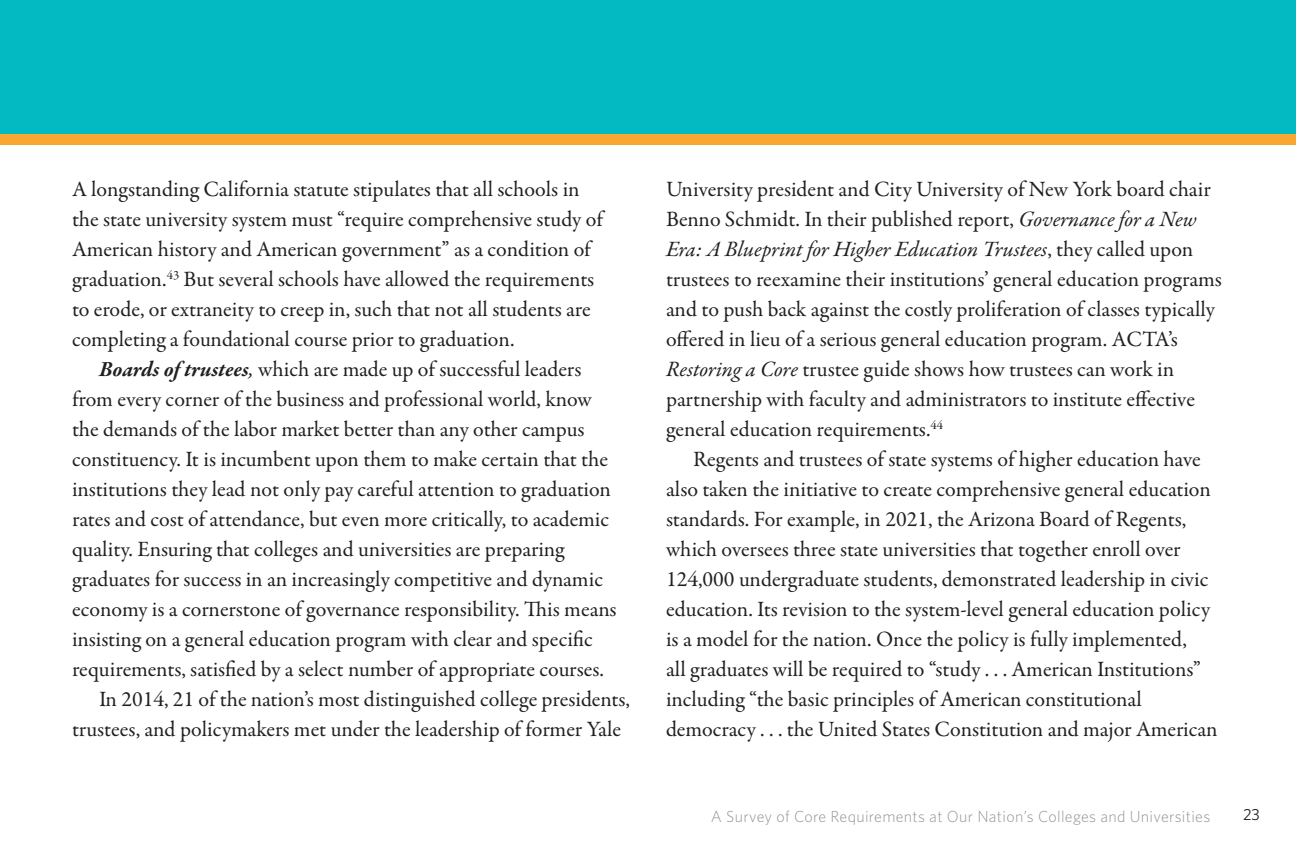
<style>
.page{position:relative;width:1296px;height:864px;background:#fff}
.page>*{position:absolute;margin:0;border:0;box-sizing:border-box;transform-origin:0 0}
.Normal__Web{font:22px/30px "Garamond Premr Pro";letter-spacing:-.005em;color:#231f20}
.t1{font:300 16px "Whitney";letter-spacing:.02em;color:#939598}
.t2{font:16px "Whitney";color:#231f20}
.s1{font-weight:700;font-style:italic}
.s2{font-style:italic}
</style>
<div class="page">
<div style="left:0;top:0;width:1296px;height:144px;background:#03bac2"></div>
<div style="left:0;top:134px;width:1296px;height:10px;background:#faa633"></div>
<p class="Normal__Web" style="left:72px;top:175px;width:532px">A longstanding California statute stipulates that all schools in the state university system must “require comprehensive study of American history and American government” as a condition of graduation.<sup>43</sup> But several schools have allowed the requirements to erode, or extraneity to creep in, such that not all students are completing a foundational course prior to graduation.</p>
<p class="Normal__Web" style="left:72px;top:355px;width:546px;text-indent:27px"><span class="s1">Boards of trustees</span><span class="s2">,</span> which are made up of successful leaders from every corner of the business and professional world, know the demands of the labor market better than any other campus constituency. It is incumbent upon them to make certain that the institutions they lead not only pay careful attention to graduation rates and cost of attendance, but even more critically, to academic quality. Ensuring that colleges and universities are preparing graduates for success in an increasingly competitive and dynamic economy is a cornerstone of governance responsibility. This means insisting on a general education program with clear and specific requirements, satisfied by a select number of appropriate courses.</p>
<p class="Normal__Web" style="left:72px;top:685px;width:560px;text-indent:27px">In 2014, 21 of the nation’s most distinguished college presidents, trustees, and policymakers met under the leadership of former Yale</p>
<p class="Normal__Web" style="left:666px;top:175px;width:557px">University president and City University of New York board chair Benno Schmidt. In their published report, <span class="s2">Governance for a New Era: A Blueprint for Higher Education Trustees</span>, they called upon trustees to reexamine their institutions’ general education programs and to push back against the costly proliferation of classes typically offered in lieu of a serious general education program. ACTA’s <span class="s2">Restoring a Core</span> trustee guide shows how trustees can work in partnership with faculty and administrators to institute effective general education requirements.<sup>44</sup></p>
<p class="Normal__Web" style="left:666px;top:445px;width:553px;text-indent:27px">Regents and trustees of state systems of higher education have also taken the initiative to create comprehensive general education standards. For example, in 2021, the Arizona Board of Regents, which oversees three state universities that together enroll over 124,000 undergraduate students, demonstrated leadership in civic education. Its revision to the system-level general education policy is a model for the nation. Once the policy is fully implemented,<br>all graduates will be required to “study . . . American Institutions” including “the basic principles of American constitutional democracy . . . the United States Constitution and major American</p>
<p class="t1" style="left:711px;top:807px;width:501px">A Survey of Core Requirements at Our Nation’s Colleges and Universities</p>
<p class="t2" style="left:1243px;top:805px;width:18px">23</p>
</div>
